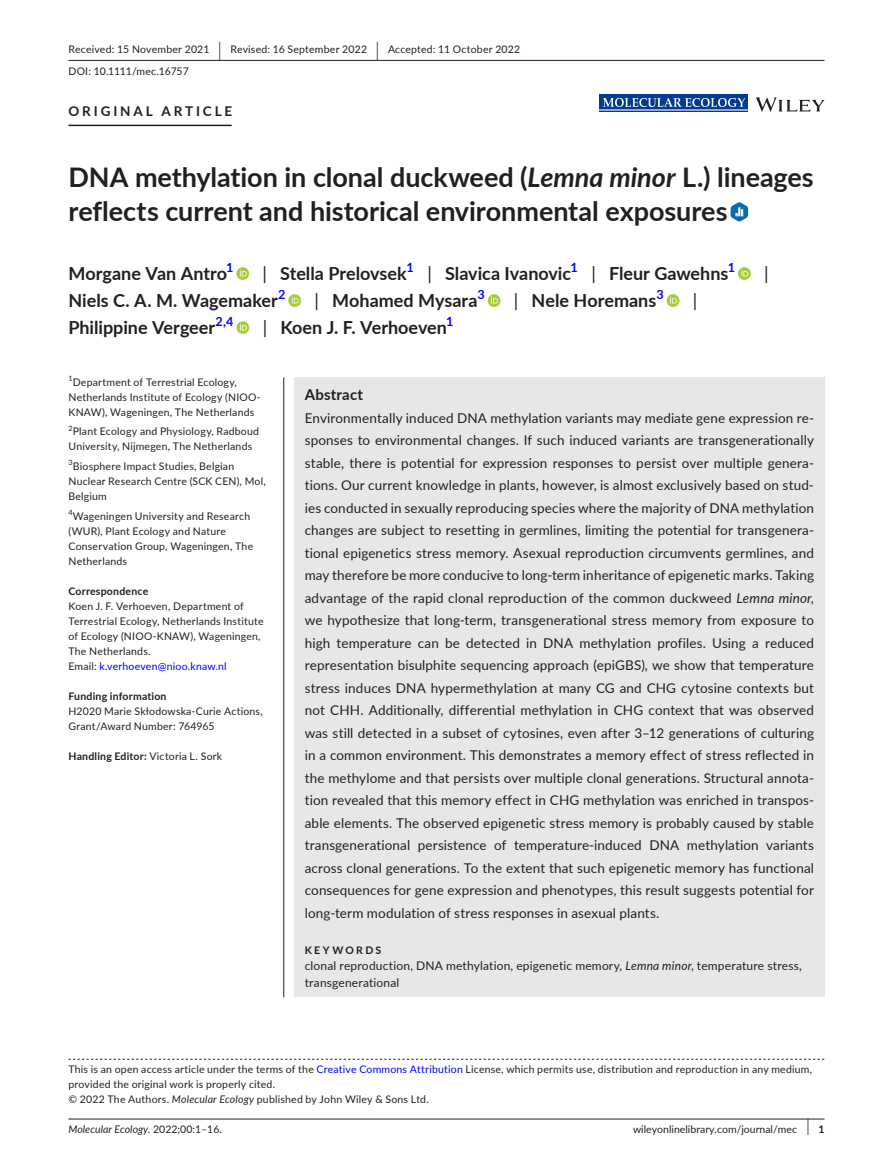
<style>
.page{position:relative;width:893px;height:1174px;background:#fff}
.page>*{position:absolute;margin:0;border:0;box-sizing:border-box;transform-origin:0 0}
.t1{font:700 27px/34.5px "Lato";color:#231f20}
.t2{font:700 18px "Lato";color:#231f20}
.t3{font:18px "Lato";color:#231f20}
.t4{font:700 15px "Lato";letter-spacing:.015em;color:#231f20}
.t5{font:13.5px/22.5px "Lato";letter-spacing:.01em;color:#231f20;text-align:justify}
.t6{font:700 13.5px "Lato";letter-spacing:.215em;color:#231f20}
.t7{font:700 12.6px "Lato";color:#00f}
.t8{font:12px/16.5px "Lato";letter-spacing:.015em;color:#231f20}
.t9{font:10.5px/15px "Lato";letter-spacing:.02em;color:#231f20}
.t10{font:700 10.5px "Lato";letter-spacing:.02em;color:#231f20}
.t11{font:10.5px "Lato";color:#231f20}
.t12{font:italic 10.5px "Lato";color:#231f20}
.t13{font:700 10.5px "Lato";letter-spacing:.22em;color:#231f20}
.t14{font:7.35px "Lato";color:#231f20}
.s1{font-size:19.65px}
.s2{font-style:italic}
.s3{font-weight:400}
.s4{color:#00f}
.s5{font-style:normal}
.s6{font-size:17.4px}
.s7{font-weight:700}
</style>
<div class="page">
<hr style="left:68px;top:1118px;width:756px;height:1px;background:#231f20">
<svg style="left:756px;top:97px;width:68px;height:15px"></svg>
<div style="left:599px;top:95px;width:149px;height:17px;background:#003d91"></div>
<img style="left:603px;top:98px;width:141px;height:9px">
<hr style="left:599px;top:109px;width:149px;height:2px;background:#96a6d0">
<hr style="left:68px;top:60px;width:756px;height:1px;background:#231f20">
<hr style="left:68px;top:125px;width:164px;height:1px;background:#231f20">
<svg style="left:731px;top:202px;width:17px;height:19px"></svg>
<svg style="left:236px;top:267px;width:13px;height:13px"></svg>
<svg style="left:240px;top:269px;width:7px;height:7px"></svg>
<svg style="left:738px;top:267px;width:13px;height:13px"></svg>
<svg style="left:741px;top:269px;width:7px;height:7px"></svg>
<svg style="left:288px;top:294px;width:13px;height:13px"></svg>
<svg style="left:292px;top:296px;width:7px;height:7px"></svg>
<svg style="left:488px;top:294px;width:12px;height:13px"></svg>
<svg style="left:491px;top:296px;width:7px;height:7px"></svg>
<svg style="left:667px;top:294px;width:12px;height:13px"></svg>
<svg style="left:670px;top:296px;width:7px;height:7px"></svg>
<svg style="left:236px;top:321px;width:13px;height:13px"></svg>
<svg style="left:240px;top:323px;width:7px;height:7px"></svg>
<svg style="left:68px;top:1058px;width:756px;height:1px"></svg>
<div style="left:294px;top:377px;width:530px;height:620px;background:#e6e7e9"></div>
<hr style="left:283px;top:377px;width:1px;height:620px;background:#231f20">
<p class="t9" style="left:68px;top:38px;width:453px;line-height:21.8px">Received: 15 November 2021 <span class="s1">|</span> Revised: 16 September 2022 <span class="s1">|</span> Accepted: 11 October 2022<br>DOI: 10.1111/mec.16757</p>
<p class="t6" style="left:68px;top:101px;width:165px">ORIGINAL ARTICLE</p>
<h1 class="t1" style="left:68px;top:159px;width:747px">DNA methylation in clonal duckweed (<span class="s2">Lemna minor</span> L.) lineages reflects current and historical environmental exposures</h1>
<h2 class="t2" style="left:68px;top:260px;width:160px">Morgane Van Antro</h2>
<p class="t7" style="left:226px;top:258px;width:9px">1</p>
<h2 class="t2" style="left:263px;top:260px;width:146px"><span class="s3">|</span> Stella Prelovsek</h2>
<p class="t7" style="left:407px;top:258px;width:9px">1</p>
<h2 class="t2" style="left:427px;top:260px;width:145px"><span class="s3">|</span> Slavica Ivanovic</h2>
<p class="t7" style="left:571px;top:258px;width:9px">1</p>
<h2 class="t2" style="left:591px;top:260px;width:138px"><span class="s3">|</span> Fleur Gawehns</h2>
<p class="t7" style="left:728px;top:258px;width:9px">1</p>
<h2 class="t3" style="left:764px;top:260px;width:6px">|</h2>
<h2 class="t2" style="left:68px;top:287px;width:211px">Niels C. A. M. Wagemaker</h2>
<p class="t7" style="left:278px;top:285px;width:9px">2</p>
<h2 class="t2" style="left:315px;top:287px;width:164px"><span class="s3">|</span> Mohamed Mysara</h2>
<p class="t7" style="left:477px;top:285px;width:9px">3</p>
<h2 class="t2" style="left:514px;top:287px;width:144px"><span class="s3">|</span> Nele Horemans</h2>
<p class="t7" style="left:656px;top:285px;width:9px">3</p>
<h2 class="t3" style="left:693px;top:287px;width:6px">|</h2>
<h2 class="t2" style="left:68px;top:314px;width:148px">Philippine Vergeer</h2>
<p class="t7" style="left:215px;top:312px;width:20px">2,4</p>
<h2 class="t2" style="left:263px;top:314px;width:186px"><span class="s3">|</span> Koen J. F. Verhoeven</h2>
<p class="t7" style="left:446px;top:312px;width:9px">1</p>
<p class="t14" style="left:68px;top:373px;width:6px">1</p>
<p class="t9" style="left:68px;top:374px;width:194px;text-indent:4px">Department of Terrestrial Ecology,<br>Netherlands Institute of Ecology (NIOO-<br>KNAW), Wageningen, The Netherlands</p>
<p class="t9" style="left:68px;top:424px;width:192px"><sup>2</sup>Plant Ecology and Physiology, Radboud<br>University, Nijmegen, The Netherlands</p>
<p class="t9" style="left:68px;top:458px;width:199px"><sup>3</sup>Biosphere Impact Studies, Belgian<br>Nuclear Research Centre (SCK CEN), Mol,<br>Belgium</p>
<p class="t9" style="left:68px;top:508px;width:186px"><sup>4</sup>Wageningen University and Research (WUR), Plant Ecology and Nature<br>Conservation Group, Wageningen, The<br>Netherlands</p>
<p class="t10" style="left:68px;top:583px;width:81px">Correspondence</p>
<p class="t9" style="left:68px;top:598px;width:197px">Koen J. F. Verhoeven, Department of Terrestrial Ecology, Netherlands Institute of Ecology (NIOO-KNAW), Wageningen, The Netherlands.<br>Email: <span class="s4">k.verhoeven@nioo.knaw.nl</span></p>
<p class="t10" style="left:68px;top:688px;width:100px">Funding information</p>
<p class="t9" style="left:68px;top:703px;width:196px">H2020 Marie Skłodowska-Curie Actions,<br>Grant/Award Number: 764965</p>
<p class="t10" style="left:68px;top:748px;width:155px">Handling Editor: <span class="s3">Victoria L. Sork</span></p>
<p class="t4" style="left:305px;top:383px;width:60px">Abstract</p>
<p class="t5" style="left:305px;top:406px;width:511px">Environmentally induced DNA methylation variants may mediate gene expression re&shy;sponses to environmental changes. If such induced variants are transgenerationally stable, there is potential for expression responses to persist over multiple genera&shy;tions. Our current knowledge in plants, however, is almost exclusively based on stud&shy;ies conducted in sexually reproducing species where the majority of DNA methylation changes are subject to resetting in germlines, limiting the potential for transgenera&shy;tional epigenetics stress memory. Asexual reproduction circumvents germlines, and may therefore be more conducive to long-term inheritance of epigenetic marks. Taking advantage of the rapid clonal reproduction of the common duckweed <span class="s2">Lemna minor</span>, we hypothesize that long-term, transgenerational stress memory from exposure to high temperature can be detected in DNA methylation profiles. Using a reduced representation bisulphite sequencing approach (epiGBS), we show that temperature stress induces DNA hypermethylation at many CG and CHG cytosine contexts but not CHH. Additionally, differential methylation in CHG context that was observed was still detected in a subset of cytosines, even after 3–12 generations of culturing in a common environment. This demonstrates a memory effect of stress reflected in the methylome and that persists over multiple clonal generations. Structural annota&shy;tion revealed that this memory effect in CHG methylation was enriched in transpos&shy;able elements. The observed epigenetic stress memory is probably caused by stable transgenerational persistence of temperature-induced DNA methylation variants across clonal generations. To the extent that such epigenetic memory has functional consequences for gene expression and phenotypes, this result suggests potential for long-term modulation of stress responses in asexual plants.</p>
<p class="t13" style="left:305px;top:942px;width:78px">KEYWORDS</p>
<p class="t8" style="left:305px;top:957px;width:499px">clonal reproduction, DNA methylation, epigenetic memory, <span class="s2">Lemna minor</span>, temperature stress, transgenerational</p>
<p class="t9" style="left:68px;top:1061px;width:745px">This is an open access article under the terms of the <span class="s4">Creative Commons Attribution</span> License, which permits use, distribution and reproduction in any medium, provided the original work is properly cited.<br>© 2022 The Authors. <span class="s2">Molecular Ecology</span> published by John Wiley &amp; Sons Ltd.</p>
<p class="t12" style="left:68px;top:1121px;width:155px">Molecular Ecology. <span class="s5">2022;00:1–16.</span></p>
<p class="t11" style="left:633px;top:1121px;width:193px">wileyonlinelibrary.com/journal/mec <span class="s6">|</span> <span class="s7">1</span></p>
</div>
